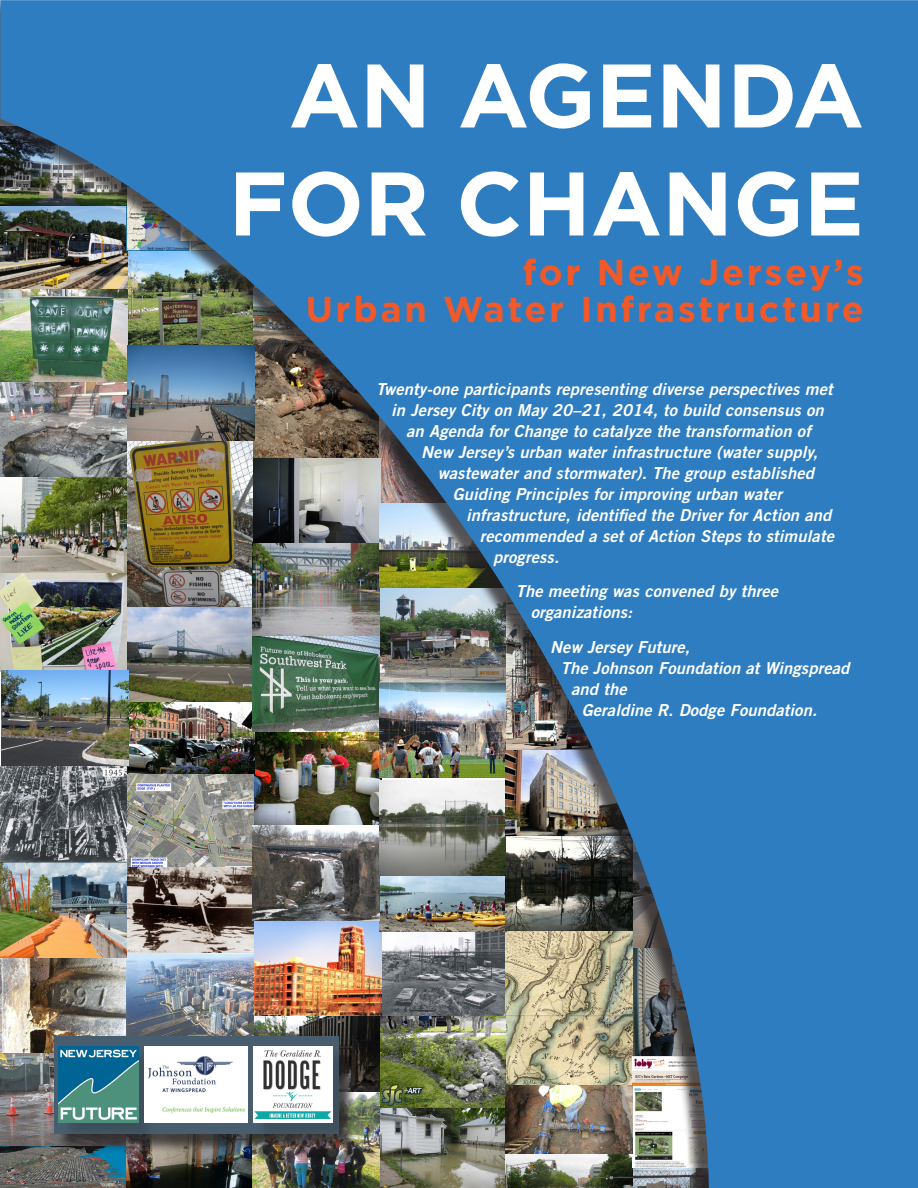
<style>
.page{position:relative;width:918px;height:1188px;background:#fff}
.page>*{position:absolute;margin:0;border:0;box-sizing:border-box;transform-origin:0 0}
.t1{font:700 90px/108px "Gotham";color:#fff;text-align:right}
.t2{font:700 36px "Gotham";letter-spacing:.075em;color:#f15929}
.MainText{font:16.5px/21px "Trade Gothic LT Std Bd 2 Obl";letter-spacing:.01em;color:#fff}
</style>
<div class="page">
<img style="left:0;top:0;width:918px;height:1188px">
<div style="left:56px;top:1039px;width:301px;height:114px;background:#231f20;opacity:.75"></div>
<div style="left:54px;top:1037px;width:284px;height:97px;background:#485e6f"></div>
<div style="left:61px;top:1048px;width:96px;height:93px;background:#231f20;opacity:.24"></div>
<img style="left:59px;top:1046px;width:80px;height:77px">
<div style="left:255px;top:1048px;width:97px;height:93px;background:#231f20;opacity:.24"></div>
<div style="left:253px;top:1046px;width:80px;height:77px;background:#fff"></div>
<img style="left:255px;top:1050px;width:76px;height:68px">
<img style="left:145px;top:1046px;width:102px;height:77px">
<p class="t1" style="left:229px;top:41px;width:637px">AN AGENDA<br>FOR CHANGE</p>
<p class="t2" style="left:523px;top:248px;width:343px">for New Jersey’s</p>
<p class="t2" style="left:306px;top:286px;width:560px">Urban Water Infrastructure</p>
<p class="MainText" style="left:376px;top:379px;width:458px">Twenty-one participants representing diverse perspectives met</p>
<p class="MainText" style="left:391px;top:400px;width:434px">in Jersey City on May 20–21, 2014, to build consensus on</p>
<p class="MainText" style="left:406px;top:421px;width:406px">an Agenda for Change to catalyze the transformation of</p>
<p class="MainText" style="left:421px;top:442px;width:398px">New Jersey’s urban water infrastructure (water supply,</p>
<p class="MainText" style="left:438px;top:463px;width:378px">wastewater and stormwater). The group established</p>
<p class="MainText" style="left:453px;top:484px;width:331px">Guiding Principles for improving urban water</p>
<p class="MainText" style="left:466px;top:505px;width:367px">infrastructure, identified the Driver for Action and</p>
<p class="MainText" style="left:480px;top:526px;width:356px">recommended a set of Action Steps to stimulate</p>
<p class="MainText" style="left:493px;top:547px;width:67px">progress.</p>
<p class="MainText" style="left:531px;top:581px;width:249px;text-indent:-15px">The meeting was convened by three organizations:</p>
<p class="MainText" style="left:550px;top:637px;width:141px">New Jersey Future,</p>
<p class="MainText" style="left:561px;top:658px;width:290px">The Johnson Foundation at Wingspread</p>
<p class="MainText" style="left:571px;top:679px;width:57px">and the</p>
<p class="MainText" style="left:582px;top:700px;width:237px">Geraldine R. Dodge Foundation.</p>
</div>
